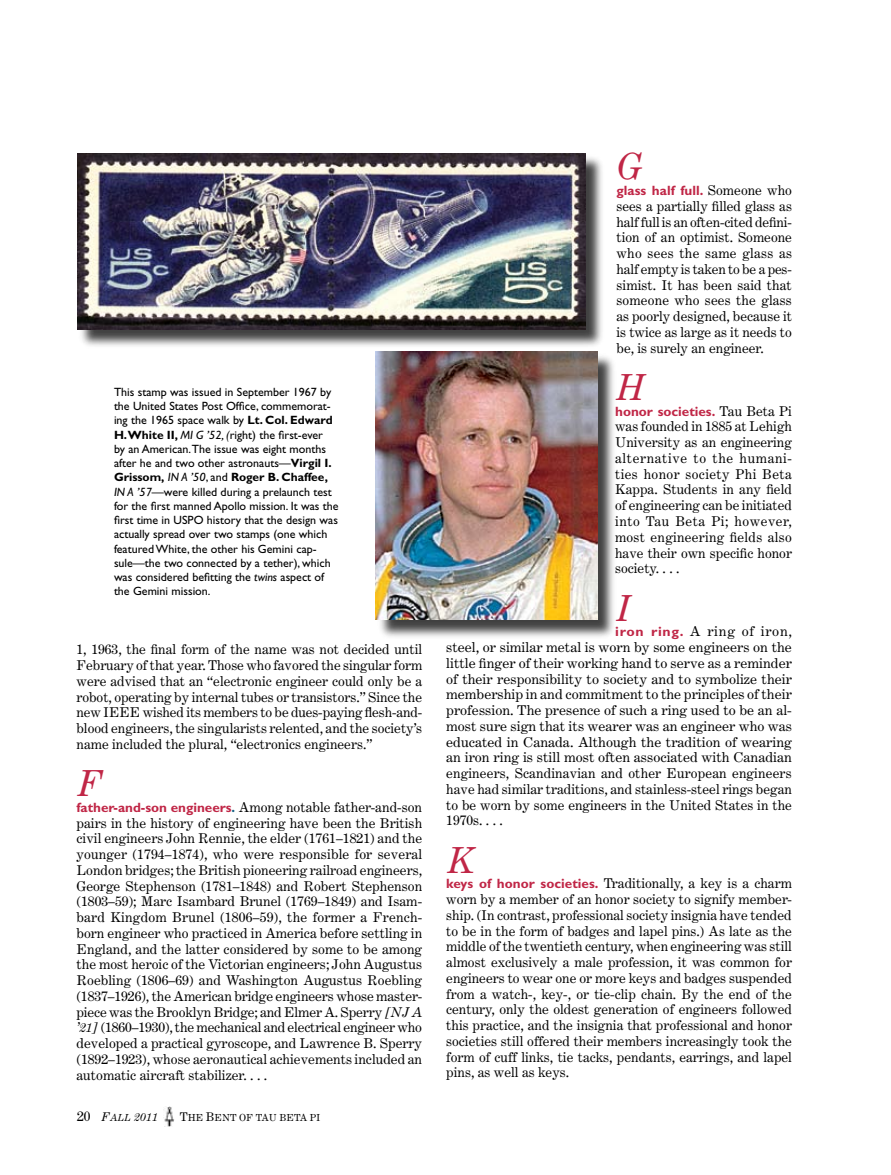
<style>
.page{position:relative;width:891px;height:1175px;background:#fff}
.page>*{position:absolute;margin:0;border:0;box-sizing:border-box;transform-origin:0 0}
.t1{font:italic 36px "Century Expanded";color:#c02646}
.t2{font:13.5px/15.8px "Century Expanded";color:#000;text-align:justify}
.t3{font:13.5px/15.8px "Century Expanded";color:#000;text-align:justify;scale:1.04 1}
.t4{font:700 13.5px "Gill Sans";color:#c02646}
.t5{font:12px/14.2px "Gill Sans";color:#000}
.t6{font:italic 12px "Century Expanded";color:#000}
.t7{font:9.75px "Century Expanded";color:#000}
.s1{font-weight:700}
.s2{font-style:italic}
.s3{font-family:"Gill Sans";font-weight:700;color:#c02646}
.s4{font-family:"Gill Sans";font-weight:700;color:#126081}
.s5{font-style:normal;font-size:13.5px}
.s6{font-size:9.75px}
.s7{font-size:12px}
.s8{font-family:"Century Expanded";font-weight:400;color:#000}
</style>
<div class="page">
<img style="left:164px;top:1106px;width:10px;height:20px">
<div style="left:78px;top:155px;width:527px;height:195px;background:#000;opacity:.75"></div>
<img style="left:77px;top:153px;width:508px;height:176px">
<div style="left:377px;top:353px;width:240px;height:287px;background:#000;opacity:.75"></div>
<img style="left:376px;top:352px;width:221px;height:268px">
<p class="t5" style="left:114px;top:385px;width:226px">This stamp was issued in September 1967 by the United States Post Office, commemorat&shy;ing the 1965 space walk by <span class="s1">Lt. Col. Edward H.White II,</span> <span class="s2">MI G ’52, (</span>right) the first-ever<br>by an American.The issue was eight months after he and two other astronauts—<span class="s1">Virgil I.<br>Grissom,</span> <span class="s2">IN A ’50</span>, and <span class="s1">Roger B. Chaffee, </span><span class="s2">IN A ’57</span>—were killed during a prelaunch test for the first manned Apollo mission. It was the first time in USPO history that the design was actually spread over two stamps (one which featured White, the other his Gemini cap&shy;sule—the two connected by a tether), which was considered befitting the <span class="s2">twins</span> aspect of the Gemini mission.</p>
<p class="t2" style="left:76px;top:641px;width:347px">1, 1963, the final form of the name was not decided until February of that year. Those who favored the singular form were advised that an “electronic engineer could only be a robot, operating by internal tubes or transistors.” Since the new IEEE wished its members to be dues-paying flesh-and&shy;blood engineers, the singularists relented, and the society’s name included the plural, “electronics engineers.”</p>
<h1 class="t1" style="left:76px;top:761px;width:27px">F</h1>
<p class="t2" style="left:76px;top:799px;width:347px"><span class="s3">father-and-son engineers</span><span class="s4">.</span> Among notable father-and-son pairs in the history of engineering have been the British civil engineers John Rennie, the elder (1761–1821) and the younger (1794–1874), who were responsible for several London bridges; the British pioneering railroad engineers, George Stephenson (1781–1848) and Robert Stephenson (1803–59); Marc Isambard Brunel (1769–1849) and Isam&shy;bard Kingdom Brunel (1806–59), the former a French&shy;born engineer who practiced in America before settling in England, and the latter considered by some to be among the most heroic of the Victorian engineers; John Augustus Roebling (1806–69) and Washington Augustus Roebling (1837–1926), the American bridge engineers whose master&shy;piece was the Brooklyn Bridge; and Elmer A. Sperry <span class="s2">[NJ A ’21]</span> (1860–1930), the mechanical and electrical engineer who developed a practical gyroscope, and Lawrence B. Sperry (1892–1923), whose aeronautical achievements included an automatic aircraft stabilizer. . . .</p>
<p class="t6" style="left:77px;top:1109px;width:82px"><span class="s5">20</span> F<span class="s6">ALL</span> 2011</p>
<p class="t7" style="left:180px;top:1111px;width:142px"><span class="s7">T</span>HE <span class="s7">B</span>ENT OF TAU BETA PI</p>
<h1 class="t1" style="left:616px;top:145px;width:27px">G</h1>
<p class="t4" style="left:616px;top:182px;width:177px">glass half full. <span class="s8">Someone who</span></p>
<p class="t2" style="left:616px;top:198px;width:177px">sees a partially filled glass as half full is an often-cited defini&shy;tion of an optimist. Someone who sees the same glass as half empty is taken to be a pes&shy;simist. It has been said that someone who sees the glass as poorly designed, because it is twice as large as it needs to be, is surely an engineer.</p>
<h1 class="t1" style="left:615px;top:365px;width:31px">H</h1>
<p class="t4" style="left:615px;top:403px;width:178px">honor societies. <span class="s8">Tau Beta Pi</span></p>
<p class="t2" style="left:615px;top:418px;width:178px">was founded in 1885 at Lehigh University as an engineering alternative to the humani&shy;ties honor society Phi Beta Kappa. Students in any field of engineering can be initiated into Tau Beta Pi; however, most engineering fields also have their own specific honor society. . . .</p>
<h1 class="t1" style="left:615px;top:586px;width:17px">I</h1>
<p class="t3" style="left:446px;top:623px;width:334px;text-indent:169px"><span class="s3">iron ring.</span> A ring of iron, steel, or similar metal is worn by some engineers on the little finger of their working hand to serve as a reminder of their responsibility to society and to symbolize their membership in and commitment to the principles of their profession. The presence of such a ring used to be an al&shy;most sure sign that its wearer was an engineer who was educated in Canada. Although the tradition of wearing an iron ring is still most often associated with Canadian engineers, Scandinavian and other European engineers have had similar traditions, and stainless-steel rings began to be worn by some engineers in the United States in the 1970s. . . .</p>
<h1 class="t1" style="left:446px;top:838px;width:30px">K</h1>
<p class="t2" style="left:446px;top:875px;width:347px"><span class="s3">keys of honor societies.</span> Traditionally, a key is a charm worn by a member of an honor society to signify member&shy;ship. (In contrast, professional society insignia have tended to be in the form of badges and lapel pins.) As late as the middle of the twentieth century, when engineering was still almost exclusively a male profession, it was common for engineers to wear one or more keys and badges suspended from a watch-, key-, or tie-clip chain. By the end of the century, only the oldest generation of engineers followed this practice, and the insignia that professional and honor societies still offered their members increasingly took the form of cuff links, tie tacks, pendants, earrings, and lapel pins, as well as keys.</p>
</div>
